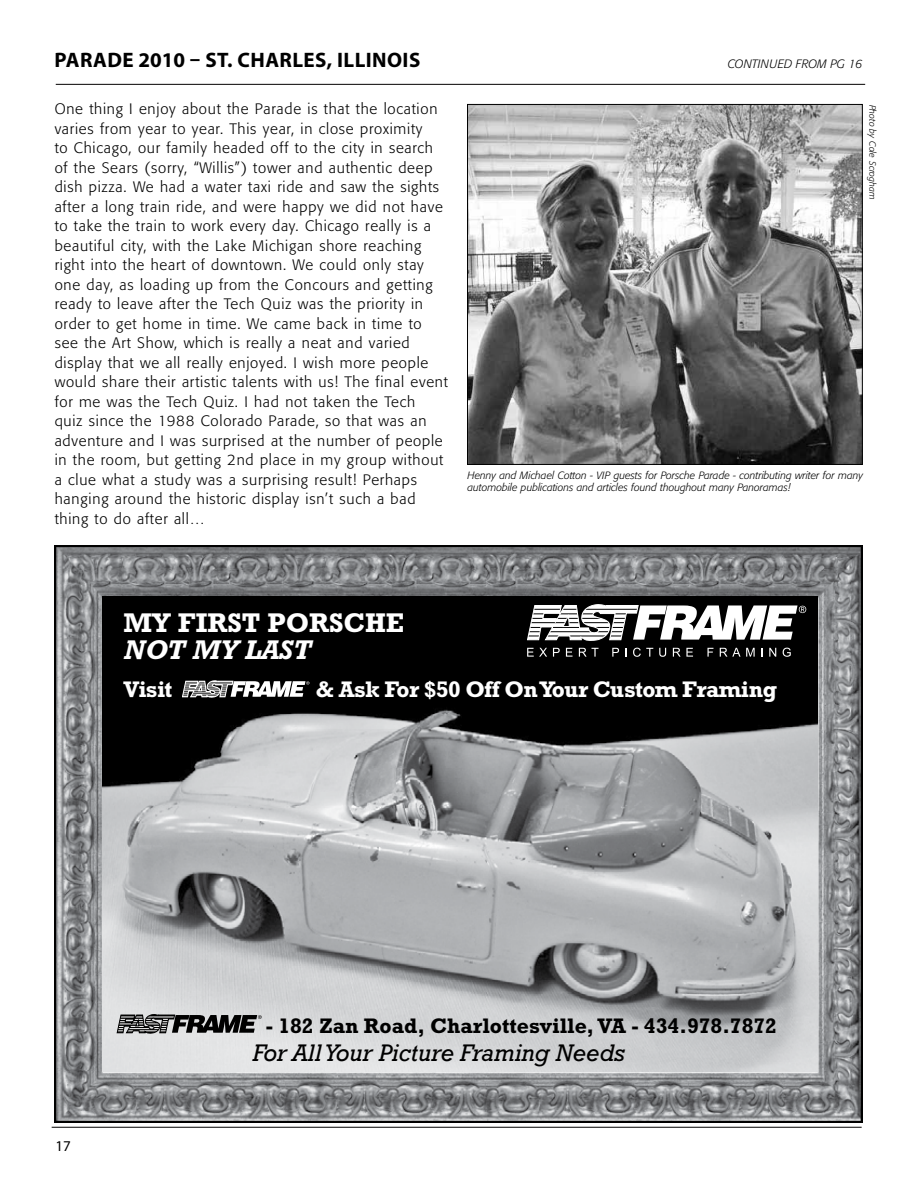
<style>
.page{position:relative;width:918px;height:1188px;background:#fff}
.page>*{position:absolute;margin:0;border:0;box-sizing:border-box;transform-origin:0 0}
.t1{font:700 27.45px "Rockwell";color:#fff}
.t2{font:italic 700 27.45px "Rockwell";color:#fff}
.t3{font:italic 24.45px "Rockwell";color:#000}
.t4{font:700 22.8px "Rockwell";letter-spacing:-.025em;color:#fff}
.t5{font:700 21.3px "Rockwell";color:#000}
.t6{font:700 21px "Myriad Pro";letter-spacing:.02em;color:#000}
.t7{font:300 15px/19.5px "Formata";letter-spacing:.05em;color:#000}
.t8{font:15px "Myriad Pro";color:#000}
.t9{font:italic 300 12px "Formata";letter-spacing:.02em;color:#000}
.t10{font:italic 300 10.5px/12.6px "Formata";color:#000}
.t11{font:italic 300 9px "Formata";color:#000}
</style>
<div class="page">
<hr style="left:52px;top:1127px;width:810px;height:1px;background:#000">
<svg style="left:55px;top:545px;width:807px;height:577px;background:#858689"></svg>
<img style="left:103px;top:596px;width:715px;height:476px">
<svg style="left:527px;top:604px;width:279px;height:38px"></svg>
<svg style="left:527px;top:648px;width:20px;height:9px"></svg>
<svg style="left:553px;top:648px;width:7px;height:9px"></svg>
<svg style="left:566px;top:648px;width:7px;height:9px"></svg>
<svg style="left:579px;top:648px;width:20px;height:9px"></svg>
<svg style="left:612px;top:648px;width:7px;height:9px"></svg>
<svg style="left:625px;top:648px;width:2px;height:9px"></svg>
<svg style="left:633px;top:648px;width:20px;height:9px"></svg>
<svg style="left:659px;top:648px;width:7px;height:9px"></svg>
<svg style="left:673px;top:648px;width:20px;height:9px"></svg>
<svg style="left:707px;top:648px;width:6px;height:9px"></svg>
<svg style="left:720px;top:648px;width:35px;height:9px"></svg>
<svg style="left:761px;top:648px;width:2px;height:9px"></svg>
<svg style="left:769px;top:648px;width:7px;height:9px"></svg>
<svg style="left:783px;top:648px;width:8px;height:9px"></svg>
<svg style="left:182px;top:681px;width:127px;height:17px"></svg>
<svg style="left:117px;top:1014px;width:145px;height:20px;background:#5e5f5f"></svg>
<hr style="left:56px;top:84px;width:809px;height:1px;background:#030000">
<img style="left:469px;top:106px;width:392px;height:357px">
<div style="left:467px;top:104px;width:396px;height:361px;border:1px solid #000"></div>
<h3 class="t6" style="left:55px;top:47px;width:210px">PARADE 2010 – ST. CHARLES</h3>
<h3 class="t6" style="left:327px;top:47px;width:29px">, ILLINOIS</h3>
<p class="t9" style="left:728px;top:56px;width:136px">continued from pg 16</p>
<p class="t7" style="left:55px;top:100px;width:395px">One thing I enjoy about the Parade is that the location varies from year to year. This year, in close proximity<br>to Chicago, our family headed off to the city in search of the Sears (sorry, “Willis”) tower and authentic deep dish pizza. We had a water taxi ride and saw the sights after a long train ride, and were happy we did not have to take the train to work every day. Chicago really is a beautiful city, with the Lake Michigan shore reaching right into the heart of downtown. We could only stay one day, as loading up from the Concours and getting ready to leave after the Tech Quiz was the priority in order to get home in time. We came back in time to see the Art Show, which is really a neat and varied display that we all really enjoyed. I wish more people would share their artistic talents with us! The final event for me was the Tech Quiz. I had not taken the Tech<br>quiz since the 1988 Colorado Parade, so that was an adventure and I was surprised at the number of people in the room, but getting 2nd place in my group without a clue what a study was a surprising result! Perhaps hanging around the historic display isn’t such a bad thing to do after all…</p>
<p class="t11" style="left:878px;top:105px;width:96px;rotate:90deg">Photo by Cole Scrogham</p>
<p class="t10" style="left:468px;top:469px;width:397px">Henny and Michael Cotton - VIP guests for Porsche Parade - contributing writer for many automobile publications and articles found thoughout many Panoramas!</p>
<h1 class="t1" style="left:123px;top:606px;width:282px">My First Porsche</h1>
<h1 class="t2" style="left:123px;top:634px;width:190px">NOT MY LAST</h1>
<h3 class="t4" style="left:123px;top:676px;width:51px">Visit</h3>
<h3 class="t4" style="left:316px;top:676px;width:463px">&amp; Ask For $50 off on your custom Framing</h3>
<p class="t8" style="left:56px;top:1137px;width:17px">17</p>
<h3 class="t5" style="left:266px;top:1013px;width:513px">- 182 Zan road, charlottesville, VA - 434.978.7872</h3>
<h2 class="t3" style="left:253px;top:1039px;width:373px">For All Your Picture Framing Needs</h2>
</div>
